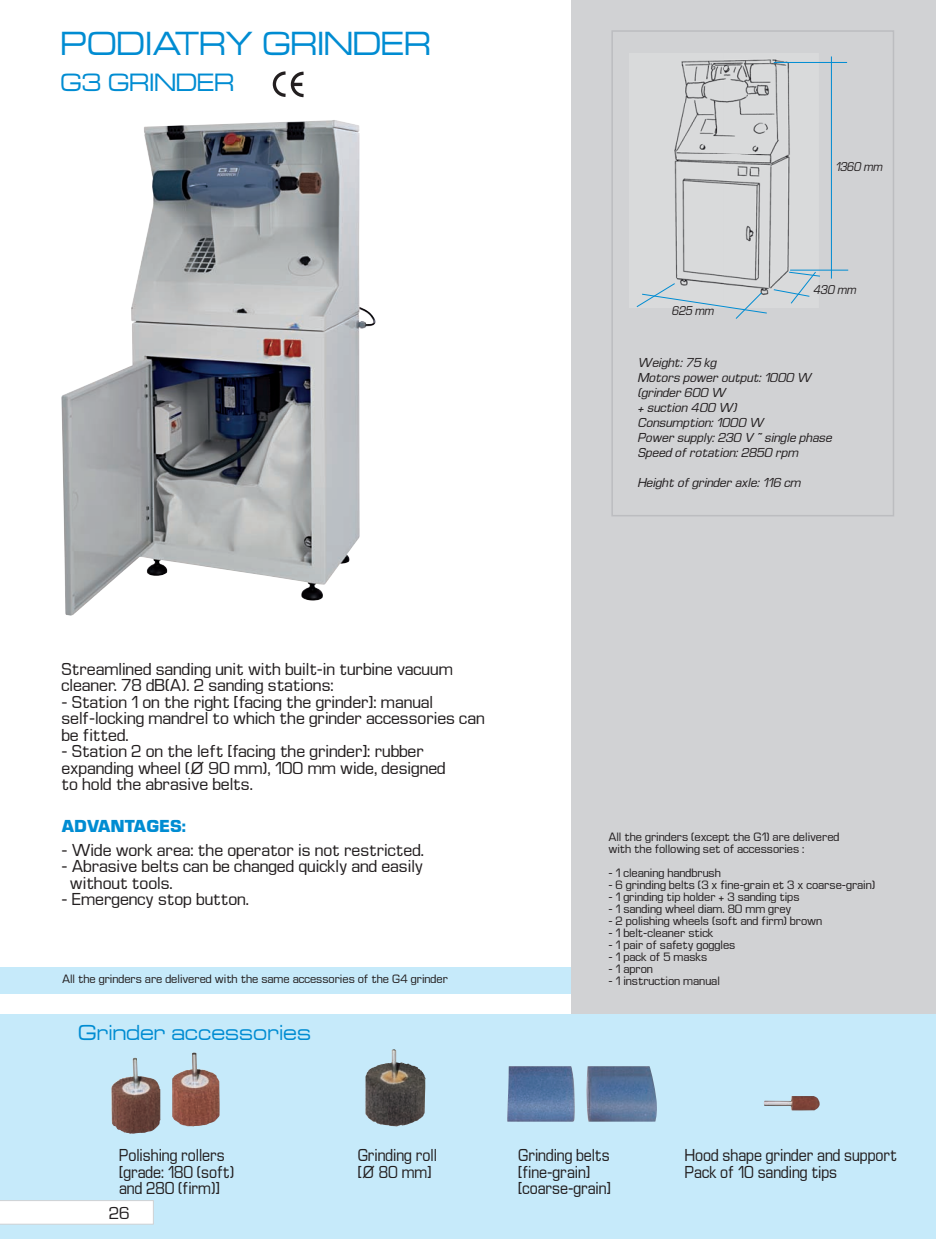
<style>
.page{position:relative;width:936px;height:1239px;background:#fff}
.page>*{position:absolute;margin:0;border:0;box-sizing:border-box;transform-origin:0 0}
.t1{font:30px "Eurostil Ext";color:#008cd2;scale:.9 1}
.t2{font:22.5px "Eurostil Ext";color:#008cd2;scale:.9 1}
.t3{font:19.5px "Eurostil Ext";color:#008cd2;scale:.9 1}
.t4{font:15px/16.5px "Eurostil";color:#231f20}
.t5{font:15px/16.5px "Eurostil";color:#231f20;scale:.9 1}
.t6{font:700 15px "Eurostil";color:#008cd2}
.t7{font:italic 11.25px/15px "Eurostil";color:#231f20}
.t8{font:italic 10.95px "Eurostil";color:#231f20;scale:.9 1}
.t9{font:10.5px/12px "Eurostil";color:#231f20}
</style>
<div class="page">
<div style="left:0;top:967px;width:594px;height:26px;background:#c6eafa"></div>
<div style="left:571px;top:0;width:364px;height:1238px;background:#d1d2d4"></div>
<div style="left:0;top:1013px;width:935px;height:225px;background:#c6eafa"></div>
<img style="left:507px;top:1066px;width:150px;height:55px">
<img style="left:764px;top:1096px;width:56px;height:15px">
<img style="left:365px;top:1049px;width:61px;height:77px">
<img style="left:111px;top:1057px;width:50px;height:76px">
<img style="left:172px;top:1052px;width:47px;height:74px">
<img style="left:61px;top:120px;width:314px;height:495px">
<svg style="left:273px;top:71px;width:30px;height:26px"></svg>
<div style="left:611px;top:30px;width:283px;height:486px;border:2px solid #bcbdc0"></div>
<img style="left:673px;top:58px;width:145px;height:237px">
<hr style="left:773px;top:62px;width:74px;height:1px;background:#008cd2">
<hr style="left:790px;top:270px;width:58px;height:1px;background:#008cd2">
<hr style="left:831px;top:56px;width:1px;height:222px;background:#008cd2">
<svg style="left:773px;top:271px;width:47px;height:33px"></svg>
<svg style="left:636px;top:282px;width:131px;height:37px"></svg>
<svg style="left:0;top:1200px;width:154px;height:24px;background:#fbfcfc"></svg>
<h1 class="t1" style="left:61px;top:31px;width:412px">PODIATRY GRINDER</h1>
<h2 class="t2" style="left:60px;top:74px;width:194px">G3 GRINDER</h2>
<p class="t8" style="left:835px;top:162px;width:56px">1360 mm</p>
<p class="t8" style="left:671px;top:306px;width:50px">625 mm</p>
<p class="t8" style="left:812px;top:285px;width:52px">430 mm</p>
<p class="t7" style="left:637px;top:356px;width:198px">Weight: 75 kg<br>Motors power output: 1000 W (grinder 600 W<br>+ suction 400 W)<br>Consumption: 1000 W<br>Power supply: 230 V ~ single phase<br>Speed of rotation: 2850 rpm</p>
<p class="t7" style="left:637px;top:476px;width:167px">Height of grinder axle: 116 cm</p>
<p class="t4" style="left:61px;top:662px;width:393px">Streamlined sanding unit with built-in turbine vacuum cleaner. 78 dB(A). 2 sanding stations:</p>
<p class="t4" style="left:61px;top:695px;width:425px">- Station 1 on the right [facing the grinder]: manual self-locking mandrel to which the grinder accessories can be fitted.</p>
<p class="t4" style="left:61px;top:744px;width:386px">- Station 2 on the left [facing the grinder]: rubber expanding wheel (Ø 90 mm), 100 mm wide, designed to hold the abrasive belts.</p>
<p class="t6" style="left:61px;top:819px;width:126px">ADVANTAGES:</p>
<p class="t4" style="left:61px;top:843px;width:364px">- Wide work area: the operator is not restricted.</p>
<p class="t4" style="left:70px;top:859px;width:354px;text-indent:-8px">- Abrasive belts can be changed quickly and easily without tools.</p>
<p class="t4" style="left:61px;top:892px;width:189px">- Emergency stop button.</p>
<p class="t9" style="left:62px;top:973px;width:387px">All the grinders are delivered with the same accessories of the G4 grinder</p>
<h3 class="t3" style="left:78px;top:1024px;width:260px">Grinder accessories</h3>
<p class="t9" style="left:608px;top:832px;width:233px">All the grinders (except the G1) are delivered with the following set of accessories :</p>
<p class="t9" style="left:608px;top:868px;width:114px">- 1 cleaning handbrush</p>
<p class="t9" style="left:608px;top:880px;width:268px">- 6 grinding belts (3 x fine-grain et 3 x coarse-grain)</p>
<p class="t9" style="left:608px;top:892px;width:193px">- 1 grinding tip holder + 3 sanding tips</p>
<p class="t9" style="left:608px;top:904px;width:184px">- 1 sanding wheel diam. 80 mm grey</p>
<p class="t9" style="left:608px;top:916px;width:215px">- 2 polishing wheels (soft and firm) brown</p>
<p class="t9" style="left:608px;top:928px;width:107px">- 1 belt-cleaner stick</p>
<p class="t9" style="left:608px;top:940px;width:128px">- 1 pair of safety goggles</p>
<p class="t9" style="left:608px;top:952px;width:100px">- 1 pack of 5 masks</p>
<p class="t9" style="left:608px;top:964px;width:46px">- 1 apron</p>
<p class="t9" style="left:608px;top:976px;width:113px">- 1 instruction manual</p>
<p class="t5" style="left:119px;top:1148px;width:129px">Polishing rollers [grade: 180 (soft) and 280 (firm)]</p>
<p class="t4" style="left:109px;top:1205px;width:22px">26</p>
<p class="t5" style="left:358px;top:1148px;width:89px">Grinding roll [Ø 80 mm]</p>
<p class="t5" style="left:518px;top:1148px;width:105px">Grinding belts [fine-grain] [coarse-grain]</p>
<p class="t5" style="left:685px;top:1148px;width:237px">Hood shape grinder and support<br>Pack of 10 sanding tips</p>
</div>
